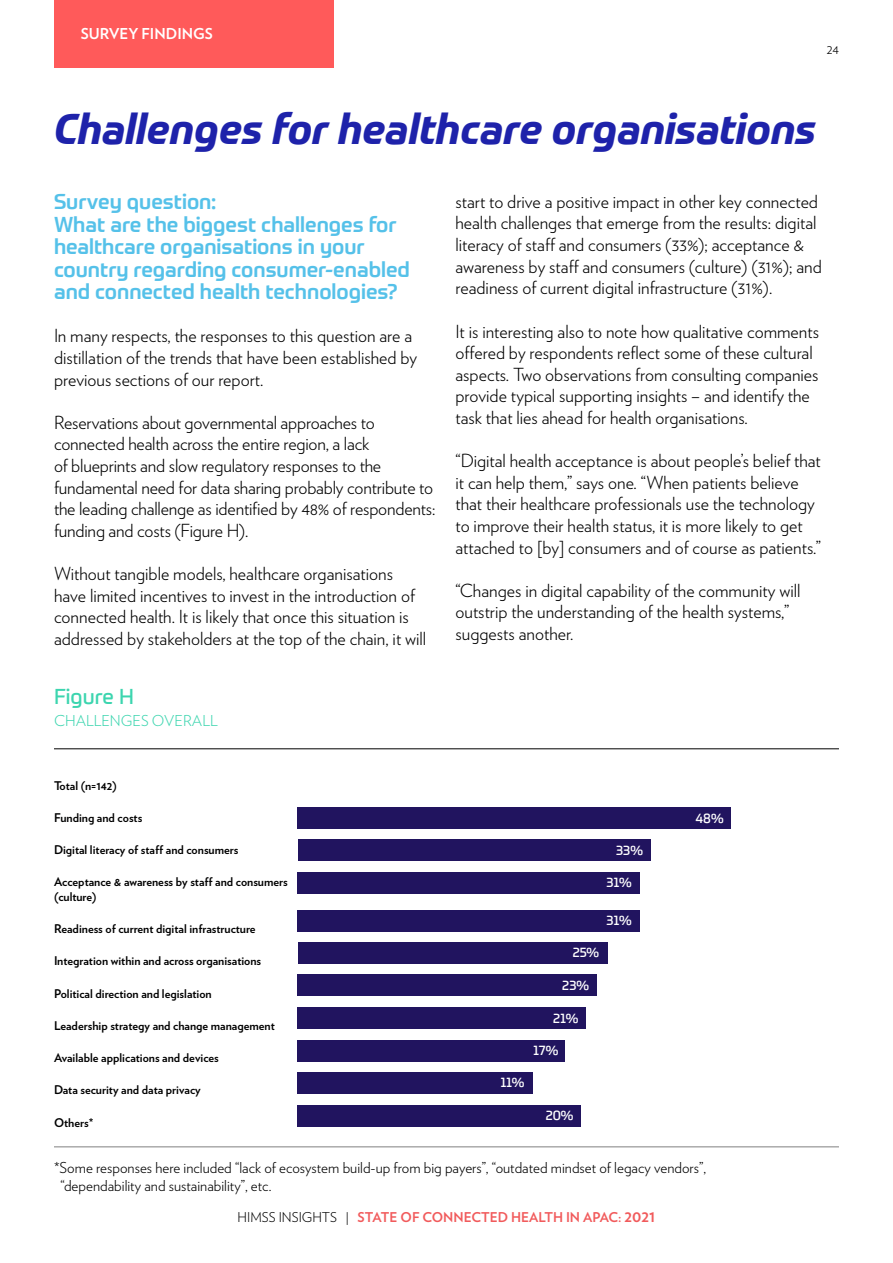
<style>
.page{position:relative;width:893px;height:1263px;background:#fff}
.page>*{position:absolute;margin:0;border:0;box-sizing:border-box;transform-origin:0 0}
.t1{font:italic 700 42px "Prometo";color:#1e22aa}
.t2{font:500 21px/22.5px "Prometo";color:#55c1e9}
.t3{font:21px "Prometo";color:#3cd5af}
.t4{font:300 18px/21.6px "Verlag";color:#000101}
.t5{font:300 15px/18px "Verlag";color:#000101}
.t6{font:300 15px "Verlag";color:#3cd5af}
.t7{font:700 15px "Verlag";color:#fff}
.t8{font:700 13.5px "Verlag";color:#f15b5c}
.t9{font:13.5px "Prometo";letter-spacing:-.015em;color:#fff}
.t10{font:300 13.5px "Verlag";color:#000101}
.t11{font:700 12px/14.4px "Verlag";color:#000101}
.s1{font-weight:300;color:#000101}
.s2{font-size:16.5px}
</style>
<div class="page">
<hr style="left:54px;top:748px;width:785px;height:1px;background:#000">
<div style="left:298px;top:807px;width:433px;height:22px;background:#21145f"></div>
<div style="left:298px;top:910px;width:342px;height:21px;background:#21145f"></div>
<div style="left:298px;top:1008px;width:288px;height:21px;background:#21145f"></div>
<div style="left:298px;top:840px;width:352px;height:21px;background:#21145f"></div>
<div style="left:298px;top:942px;width:309px;height:21px;background:#21145f"></div>
<div style="left:298px;top:1040px;width:267px;height:21px;background:#21145f"></div>
<div style="left:298px;top:872px;width:342px;height:21px;background:#21145f"></div>
<div style="left:298px;top:974px;width:299px;height:22px;background:#21145f"></div>
<div style="left:298px;top:1072px;width:235px;height:21px;background:#21145f"></div>
<div style="left:54px;top:0;width:280px;height:68px;background:#ff5a5a"></div>
<div style="left:298px;top:1105px;width:283px;height:21px;background:#21145f"></div>
<hr style="left:54px;top:1146px;width:785px;height:1px;background:#808080">
<p class="t7" style="left:81px;top:22px;width:134px">SURVEY FINDINGS</p>
<p class="t10" style="left:827px;top:39px;width:14px">24</p>
<h1 class="t1" style="left:54px;top:103px;width:763px">Challenges for healthcare organisations</h1>
<p class="t2" style="left:54px;top:190px;width:357px">Survey question:<br>What are the biggest challenges for healthcare organisations in your country regarding consumer-enabled and connected health technologies?</p>
<p class="t4" style="left:54px;top:324px;width:365px">In many respects, the responses to this question are a distillation of the trends that have been established by previous sections of our report.</p>
<p class="t4" style="left:54px;top:410px;width:383px">Reservations about governmental approaches to connected health across the entire region, a lack<br>of blueprints and slow regulatory responses to the fundamental need for data sharing probably contribute to the leading challenge as identified by 48% of respondents: funding and costs (Figure H).</p>
<p class="t4" style="left:54px;top:562px;width:374px">Without tangible models, healthcare organisations have limited incentives to invest in the introduction of connected health. It is likely that once this situation is addressed by stakeholders at the top of the chain, it will</p>
<p class="t3" style="left:54px;top:683px;width:81px">Figure H</p>
<p class="t6" style="left:54px;top:710px;width:165px">CHALLENGES OVERALL</p>
<p class="t4" style="left:455px;top:190px;width:368px">start to drive a positive impact in other key connected health challenges that emerge from the results: digital literacy of staff and consumers (33%); acceptance &amp; awareness by staff and consumers (culture) (31%); and readiness of current digital infrastructure (31%).</p>
<p class="t4" style="left:455px;top:319px;width:365px">It is interesting also to note how qualitative comments offered by respondents reflect some of these cultural aspects. Two observations from consulting companies provide typical supporting insights – and identify the task that lies ahead for health organisations.</p>
<p class="t4" style="left:455px;top:449px;width:367px">“Digital health acceptance is about people’s belief that it can help them,” says one. “When patients believe that their healthcare professionals use the technology to improve their health status, it is more likely to get attached to [by] consumers and of course as patients.”</p>
<p class="t4" style="left:455px;top:578px;width:347px">“Changes in digital capability of the community will outstrip the understanding of the health systems,” suggests another.</p>
<p class="t11" style="left:54px;top:777px;width:64px">Total (n=142)</p>
<p class="t11" style="left:54px;top:810px;width:90px">Funding and costs</p>
<p class="t11" style="left:54px;top:842px;width:186px">Digital literacy of staff and consumers</p>
<p class="t11" style="left:54px;top:874px;width:235px">Acceptance &amp; awareness by staff and consumers (culture)</p>
<p class="t11" style="left:54px;top:921px;width:203px">Readiness of current digital infrastructure</p>
<p class="t11" style="left:54px;top:953px;width:209px">Integration within and across organisations</p>
<p class="t11" style="left:54px;top:985px;width:159px">Political direction and legislation</p>
<p class="t11" style="left:54px;top:1018px;width:222px">Leadership strategy and change management</p>
<p class="t11" style="left:54px;top:1050px;width:166px">Available applications and devices</p>
<p class="t11" style="left:54px;top:1082px;width:148px">Data security and data privacy</p>
<p class="t11" style="left:54px;top:1114px;width:41px">Others*</p>
<p class="t9" style="left:616px;top:842px;width:28px">33%</p>
<p class="t9" style="left:607px;top:874px;width:27px">31%</p>
<p class="t9" style="left:500px;top:1074px;width:25px">11%</p>
<p class="t9" style="left:607px;top:912px;width:27px">31%</p>
<p class="t9" style="left:573px;top:944px;width:28px">25%</p>
<p class="t9" style="left:562px;top:976px;width:29px">23%</p>
<p class="t9" style="left:553px;top:1010px;width:27px">21%</p>
<p class="t9" style="left:533px;top:1042px;width:27px">17%</p>
<p class="t9" style="left:546px;top:1107px;width:29px">20%</p>
<p class="t9" style="left:696px;top:810px;width:29px">48%</p>
<p class="t5" style="left:60px;top:1158px;width:647px;text-indent:-6px">*Some responses here included “lack of ecosystem build-up from big payers”, “outdated mindset of legacy vendors”, “dependability and sustainability”, etc.</p>
<p class="t8" style="left:238px;top:1207px;width:419px"><span class="s1">HIMSS INSIGHTS |</span> STATE OF CONNECTED HEALTH IN APAC: <span class="s2">2021</span></p>
</div>
